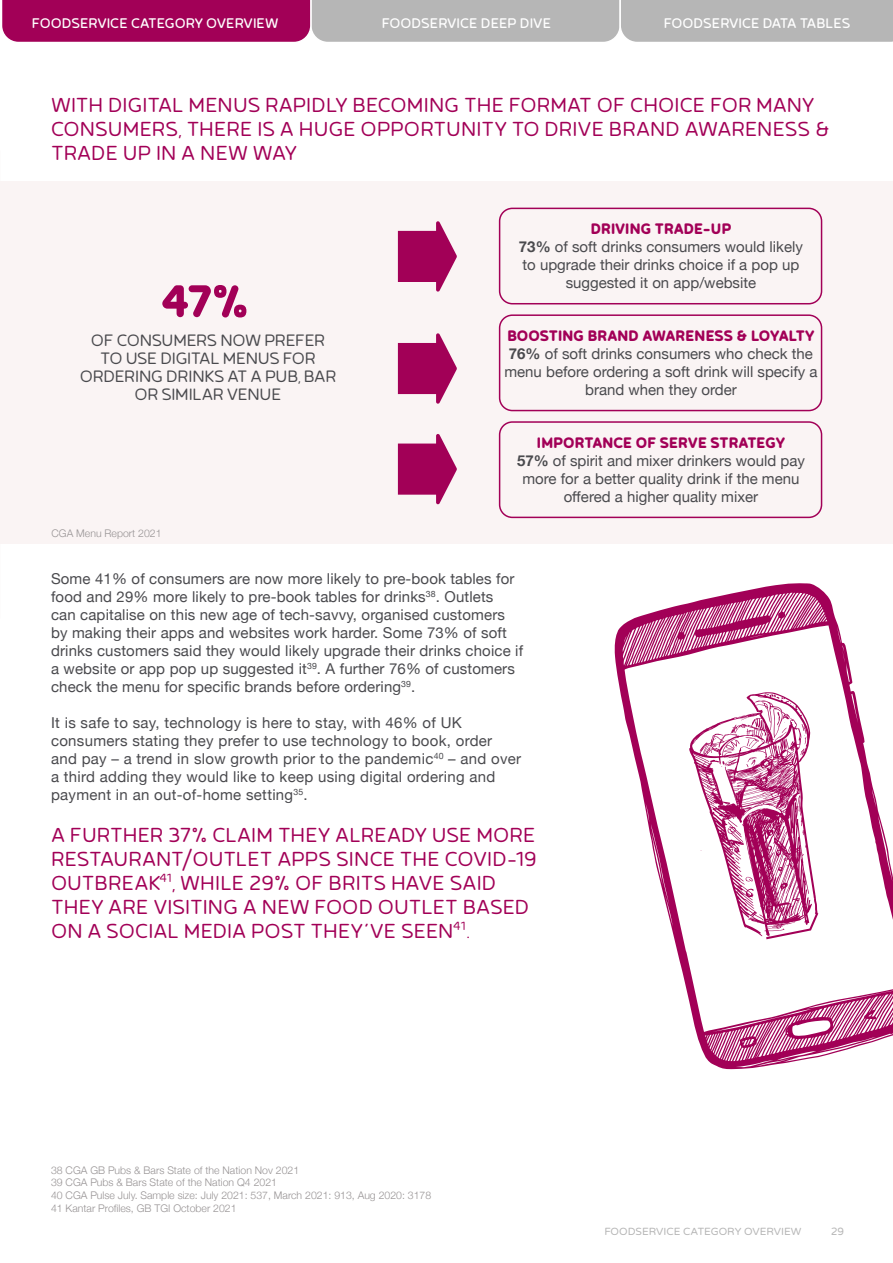
<style>
.page{position:relative;width:893px;height:1263px;background:#fff}
.page>*{position:absolute;margin:0;border:0;box-sizing:border-box;transform-origin:0 0}
.t1{font:700 54px "Betm Rounded";color:#a20057}
.t2{font:300 24px/24px "Betm Rounded";color:#a20057}
.t3{font:300 19.5px/18px "Betm Rounded";letter-spacing:-.015em;color:#4a4a4e;text-align:center}
.t4{font:700 18px "Betm Rounded";color:#a20057}
.t5{font:16.5px "Betm Rounded";color:#fff}
.t6{font:15px/18px "Helvetica Neue";letter-spacing:.01em;color:#4a4a4e;text-align:center}
.t7{font:300 10.5px/12.8px "Helvetica Neue";color:#979394}
.t8{font:10.5px "Varela Round";color:#b6b6b6}
.s1{font-weight:700}
</style>
<div class="page">
<div style="left:0;top:181px;width:893px;height:363px;background:#faf4f4"></div>
<div style="left:499px;top:208px;width:323px;height:96px;border:2px solid #a20057;border-radius:13px"></div>
<div style="left:499px;top:314px;width:323px;height:97px;border:2px solid #a20057;border-radius:13px"></div>
<div style="left:499px;top:421px;width:323px;height:97px;border:2px solid #a20057;border-radius:13px"></div>
<svg style="left:398px;top:221px;width:59px;height:71px"></svg>
<svg style="left:398px;top:333px;width:59px;height:71px"></svg>
<svg style="left:398px;top:434px;width:59px;height:70px"></svg>
<svg style="left:614px;top:583px;width:279px;height:486px"></svg>
<svg style="left:839px;top:1014px;width:5px;height:12px"></svg>
<svg style="left:689px;top:692px;width:129px;height:247px"></svg>
<svg style="left:2px;top:0;width:891px;height:42px;background:#b07896"></svg>
<p class="t5" style="left:32px;top:14px;width:248px">FOODSERVICE CATEGORY OVERVIEW</p>
<p class="t5" style="left:382px;top:14px;width:171px">FOODSERVICE DEEP DIVE</p>
<p class="t5" style="left:664px;top:14px;width:188px">FOODSERVICE DATA TABLES</p>
<h2 class="t2" style="left:51px;top:92px;width:781px">WITH DIGITAL MENUS RAPIDLY BECOMING THE FORMAT OF CHOICE FOR MANY<br>CONSUMERS, THERE IS A HUGE OPPORTUNITY TO DRIVE BRAND AWARENESS &amp;<br>TRADE UP IN A NEW WAY</h2>
<h1 class="t1" style="left:161px;top:268px;width:89px">47%</h1>
<h3 class="t3" style="left:80px;top:331px;width:258px">OF CONSUMERS NOW PREFER<br>TO USE DIGITAL MENUS FOR<br>ORDERING DRINKS AT A PUB, BAR<br>OR SIMILAR VENUE</h3>
<p class="t4" style="left:591px;top:218px;width:142px">DRIVING TRADE-UP</p>
<p class="t6" style="left:519px;top:239px;width:285px"><span class="s1">73%</span> of soft drinks consumers would likely to upgrade their drinks choice if a pop up suggested it on app/website</p>
<p class="t4" style="left:507px;top:325px;width:309px">BOOSTING BRAND AWARENESS &amp; LOYALTY</p>
<p class="t6" style="left:504px;top:345px;width:315px"><span class="s1">76%</span> of soft drinks consumers who check the menu before ordering a soft drink will specify a brand when they order</p>
<p class="t4" style="left:537px;top:431px;width:250px">IMPORTANCE OF SERVE STRATEGY</p>
<p class="t6" style="left:517px;top:452px;width:289px"><span class="s1">57%</span> of spirit and mixer drinkers would pay more for a better quality drink if the menu offered a higher quality mixer</p>
<p class="t7" style="left:52px;top:526px;width:111px">CGA Menu Report 2021</p>
<p class="t6" style="left:51px;top:570px;width:474px;text-align:left">Some 41% of consumers are now more likely to pre-book tables for food and 29% more likely to pre-book tables for drinks<sup>38</sup>. Outlets<br>can capitalise on this new age of tech-savvy, organised customers by making their apps and websites work harder. Some 73% of soft drinks customers said they would likely upgrade their drinks choice if a website or app pop up suggested it<sup>39</sup>. A further 76% of customers check the menu for specific brands before ordering<sup>39</sup>.</p>
<p class="t6" style="left:51px;top:714px;width:472px;text-align:left">It is safe to say, technology is here to stay, with 46% of UK consumers stating they prefer to use technology to book, order and pay – a trend in slow growth prior to the pandemic<sup>40</sup> – and over a third adding they would like to keep using digital ordering and payment in an out-of-home setting<sup>35</sup>.</p>
<h2 class="t2" style="left:51px;top:822px;width:487px">A FURTHER 37% CLAIM THEY ALREADY USE MORE RESTAURANT/OUTLET APPS SINCE THE COVID-19<br>OUTBREAK<sup>41</sup>, WHILE 29% OF BRITS HAVE SAID THEY ARE VISITING A NEW FOOD OUTLET BASED ON A SOCIAL MEDIA POST THEY’VE SEEN<sup>41</sup>.</h2>
<p class="t7" style="left:51px;top:1163px;width:382px">38 CGA GB Pubs &amp; Bars State of the Nation Nov 2021<br>39 CGA Pubs &amp; Bars State of the Nation Q4 2021<br>40 CGA Pulse July. Sample size: July 2021: 537, March 2021: 913, Aug 2020: 3178<br>41 Kantar Profiles, GB TGI October 2021</p>
<p class="t8" style="left:604px;top:1224px;width:199px">FOODSERVICE CATEGORY OVERVIEW</p>
<p class="t8" style="left:831px;top:1224px;width:14px">29</p>
</div>
